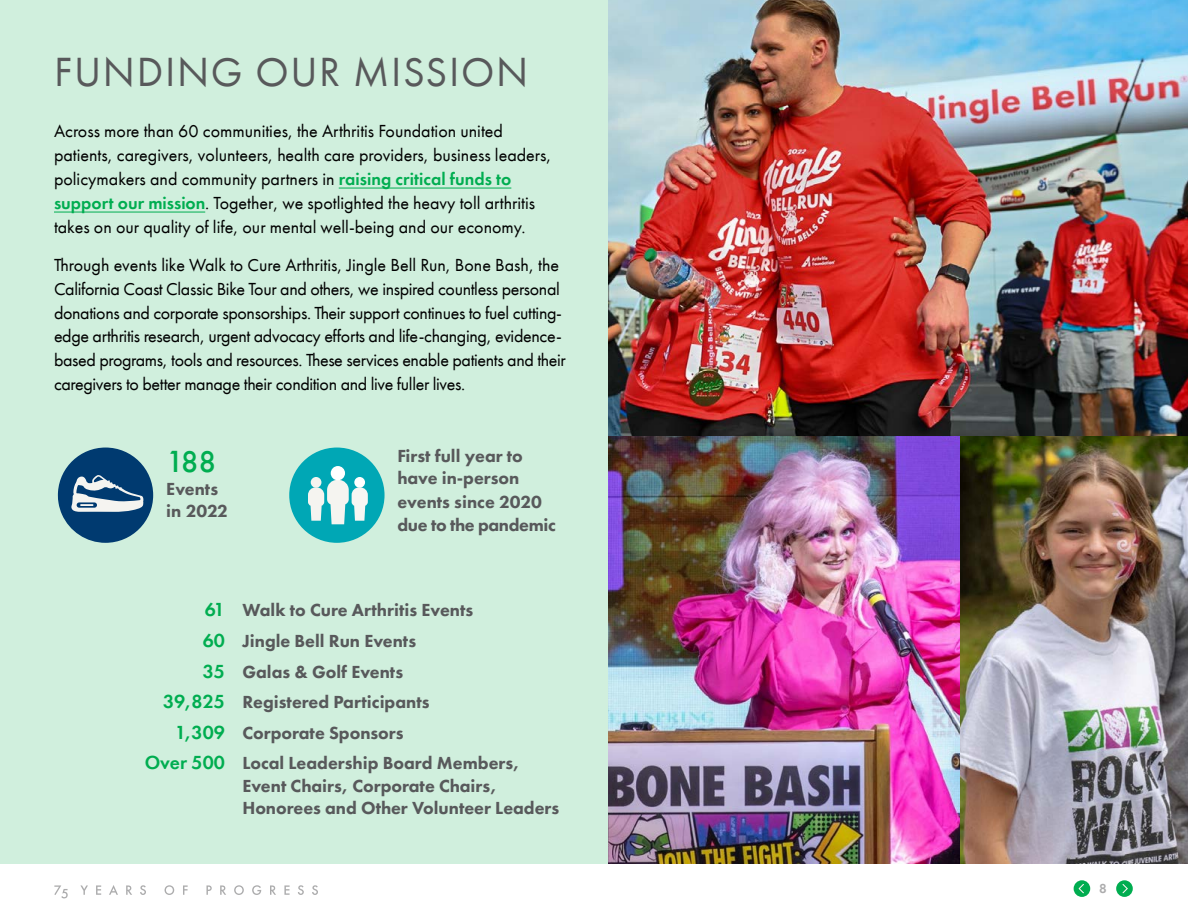
<style>
.page{position:relative;width:1188px;height:918px;background:#fff}
.page>*{position:absolute;margin:0;border:0;box-sizing:border-box;transform-origin:0 0}
.t1{font:42px "Futura PT";letter-spacing:.04em;color:#58595b}
.t2{font:500 31.5px "Futura PT";color:#00ad50}
.t3{font:600 19.5px/30.6px "Futura PT";color:#00ad50;text-align:right}
.t4{font:18px/24px "Futura PT";letter-spacing:-.02em;color:#000}
.t5{font:18px/24px "Futura PT";color:#000}
.t6{font:800 18px/30.6px "Futura PT";color:#58595b}
.t7{font:600 13.5px "Futura PT";color:#acacad}
.s1{font-weight:600;color:#00ad50}
</style>
<div class="page">
<svg style="left:54px;top:885px;width:14px;height:13px"></svg>
<svg style="left:80px;top:885px;width:8px;height:10px"></svg>
<svg style="left:96px;top:885px;width:5px;height:10px"></svg>
<svg style="left:109px;top:885px;width:9px;height:10px"></svg>
<svg style="left:126px;top:885px;width:6px;height:10px"></svg>
<svg style="left:140px;top:885px;width:6px;height:10px"></svg>
<svg style="left:165px;top:885px;width:9px;height:10px"></svg>
<svg style="left:183px;top:885px;width:5px;height:10px"></svg>
<svg style="left:206px;top:885px;width:6px;height:10px"></svg>
<svg style="left:220px;top:885px;width:6px;height:10px"></svg>
<svg style="left:234px;top:885px;width:10px;height:10px"></svg>
<svg style="left:252px;top:885px;width:9px;height:10px"></svg>
<svg style="left:270px;top:885px;width:6px;height:10px"></svg>
<svg style="left:284px;top:885px;width:6px;height:10px"></svg>
<svg style="left:298px;top:885px;width:6px;height:10px"></svg>
<svg style="left:312px;top:885px;width:6px;height:10px"></svg>
<svg style="left:1116px;top:880px;width:17px;height:17px"></svg>
<div style="left:1074px;top:880px;width:16px;height:17px;background:#00ad50;border-radius:50%"></div>
<svg style="left:1119px;top:881px;width:12px;height:16px"></svg>
<svg style="left:1076px;top:881px;width:11px;height:16px"></svg>
<div style="left:0;top:0;width:1188px;height:864px;background:#ccefdc"></div>
<hr style="left:339px;top:188px;width:172px;height:1px;background:#00ad50">
<hr style="left:54px;top:212px;width:151px;height:1px;background:#00ad50">
<div style="left:289px;top:448px;width:96px;height:95px;background:#00a7b5;border-radius:50%"></div>
<div style="left:331px;top:466px;width:14px;height:14px;background:#fff;border-radius:50%"></div>
<div style="left:311px;top:477px;width:10px;height:11px;background:#f5f4f0;border-radius:50%"></div>
<svg style="left:308px;top:480px;width:60px;height:44px"></svg>
<div style="left:354px;top:477px;width:11px;height:11px;background:#fff;border-radius:50%"></div>
<svg style="left:58px;top:448px;width:95px;height:95px"></svg>
<img style="left:608px;top:0;width:580px;height:864px">
<h1 class="t1" style="left:54px;top:47px;width:476px">FUNDING OUR MISSION</h1>
<p class="t5" style="left:54px;top:119px;width:499px">Across more than 60 communities, the Arthritis Foundation united patients, caregivers, volunteers, health care providers, business leaders, policymakers and community partners in <span class="s1">raising critical funds to support our mission</span>. Together, we spotlighted the heavy toll arthritis takes on our quality of life, our mental well-being and our economy.</p>
<p class="t4" style="left:54px;top:252px;width:513px">Through events like Walk to Cure Arthritis, Jingle Bell Run, Bone Bash, the California Coast Classic Bike Tour and others, we inspired countless personal donations and corporate sponsorships. Their support continues to fuel cutting&shy;edge arthritis research, urgent advocacy efforts and life-changing, evidence&shy;based programs, tools and resources. These services enable patients and their caregivers to better manage their condition and live fuller lives.</p>
<h2 class="t2" style="left:166px;top:443px;width:52px">188</h2>
<p class="t6" style="left:166px;top:477px;width:63px;line-height:22.5px">Events in 2022</p>
<p class="t6" style="left:397px;top:444px;width:160px;line-height:23px">First full year to have in-person events since 2020 due to the pandemic</p>
<p class="t3" style="left:145px;top:594px;width:82px">61<br>60<br>35<br>39,825<br>1,309<br>Over 500</p>
<p class="t6" style="left:242px;top:595px;width:279px">Walk to Cure Arthritis Events<br>Jingle Bell Run Events<br>Galas &amp; Golf Events<br>Registered Participants<br>Corporate Sponsors<br>Local Leadership Board Members,</p>
<p class="t6" style="left:242px;top:774px;width:318px;line-height:22.5px">Event Chairs, Corporate Chairs,<br>Honorees and Other Volunteer Leaders</p>
<p class="t7" style="left:1099px;top:880px;width:9px">8</p>
</div>
